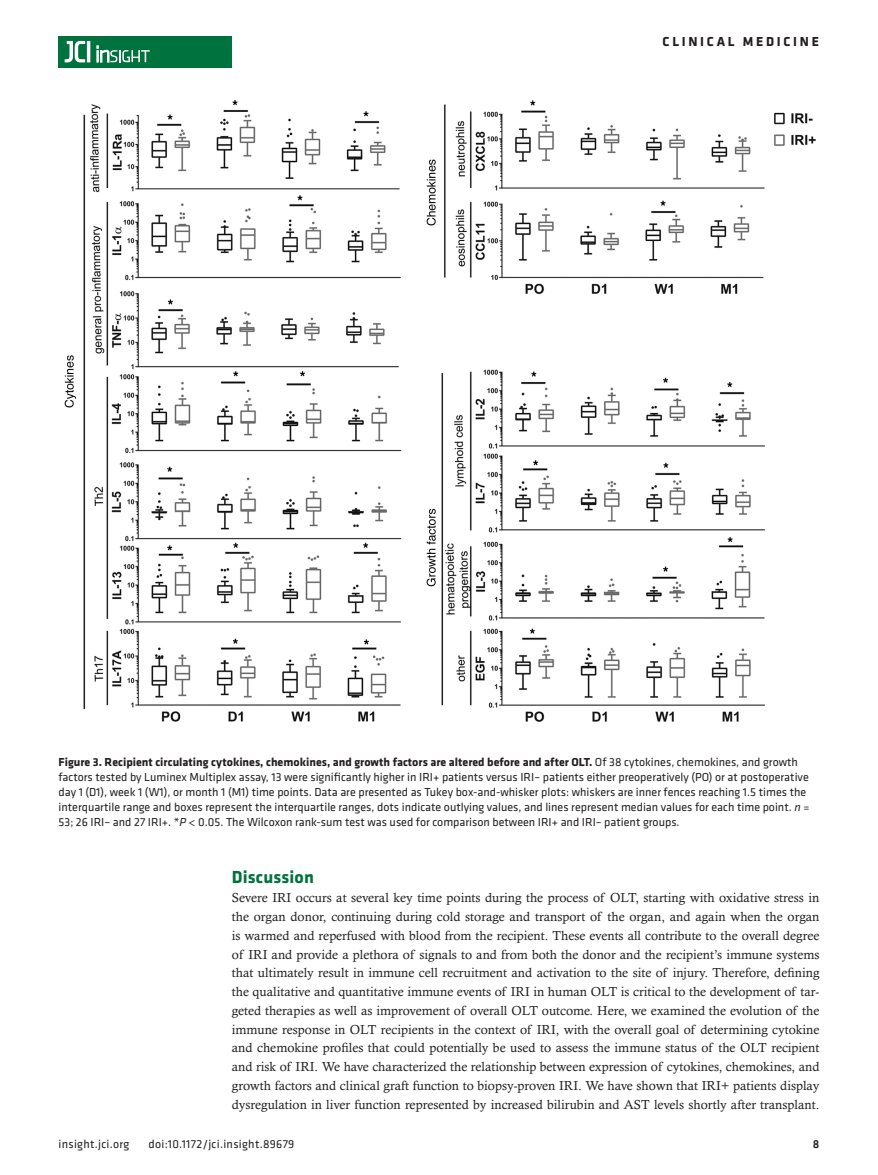
<style>
.page{position:relative;width:878px;height:1175px;background:#fff}
.page>*{position:absolute;margin:0;border:0;box-sizing:border-box;transform-origin:0 0}
.t1{font:700 18px "Klavika";letter-spacing:.01em;color:#00723e}
.t2{font:700 13.5px "Klavika Basic";letter-spacing:.2em;color:#231f20}
.t3{font:13.2px/18.8px "Calisto MT Std";color:#231f20;text-align:justify}
.t4{font:12px/15px "Klavika Basic";color:#231f20}
.t5{font:12px "Klavika Basic";letter-spacing:.025em;color:#231f20}
.t6{font:500 12px "Klavika Basic";color:#231f20}
.s1{font-weight:700}
.s2{font-style:italic}
</style>
<div class="page">
<div style="left:59px;top:36px;width:173px;height:31px;background:#00723e"></div>
<hr style="left:87px;top:41px;width:3px;height:21px;background:#fff">
<svg style="left:64px;top:41px;width:21px;height:22px"></svg>
<svg style="left:97px;top:46px;width:53px;height:16px"></svg>
<img style="left:64px;top:100px;width:752px;height:622px">
<p class="t2" style="left:662px;top:32px;width:158px">CLINICAL MEDICINE</p>
<p class="t4" style="left:59px;top:754px;width:752px"><span class="s1">Figure 3. Recipient circulating cytokines, chemokines, and growth factors are altered before and after OLT.</span> Of 38 cytokines, chemokines, and growth factors tested by Luminex Multiplex assay, 13 were significantly higher in IRI+ patients versus IRI– patients either preoperatively (PO) or at postoperative day 1 (D1), week 1 (W1), or month 1 (M1) time points. Data are presented as Tukey box-and-whisker plots: whiskers are inner fences reaching 1.5 times the interquartile range and boxes represent the interquartile ranges, dots indicate outlying values, and lines represent median values for each time point. <span class="s2">n</span> = 53; 26 IRI– and 27 IRI+. *<span class="s2">P</span> &lt; 0.05. The Wilcoxon rank-sum test was used for comparison between IRI+ and IRI– patient groups.</p>
<h1 class="t1" style="left:232px;top:864px;width:84px">Discussion</h1>
<p class="t3" style="left:232px;top:888px;width:589px">Severe IRI occurs at several key time points during the process of OLT, starting with oxidative stress in the organ donor, continuing during cold storage and transport of the organ, and again when the organ is warmed and reperfused with blood from the recipient. These events all contribute to the overall degree of IRI and provide a plethora of signals to and from both the donor and the recipient’s immune systems that ultimately result in immune cell recruitment and activation to the site of injury. Therefore, defining the qualitative and quantitative immune events of IRI in human OLT is critical to the development of tar&shy;geted therapies as well as improvement of overall OLT outcome. Here, we examined the evolution of the immune response in OLT recipients in the context of IRI, with the overall goal of determining cytokine and chemokine profiles that could potentially be used to assess the immune status of the OLT recipient and risk of IRI. We have characterized the relationship between expression of cytokines, chemokines, and growth factors and clinical graft function to biopsy-proven IRI. We have shown that IRI+ patients display dysregulation in liver function represented by increased bilirubin and AST levels shortly after transplant.</p>
<p class="t5" style="left:58px;top:1135px;width:72px">insight.jci.org</p>
<p class="t5" style="left:148px;top:1135px;width:147px">doi:10.1172/jci.insight.89679</p>
<p class="t6" style="left:812px;top:1135px;width:8px">8</p>
</div>
